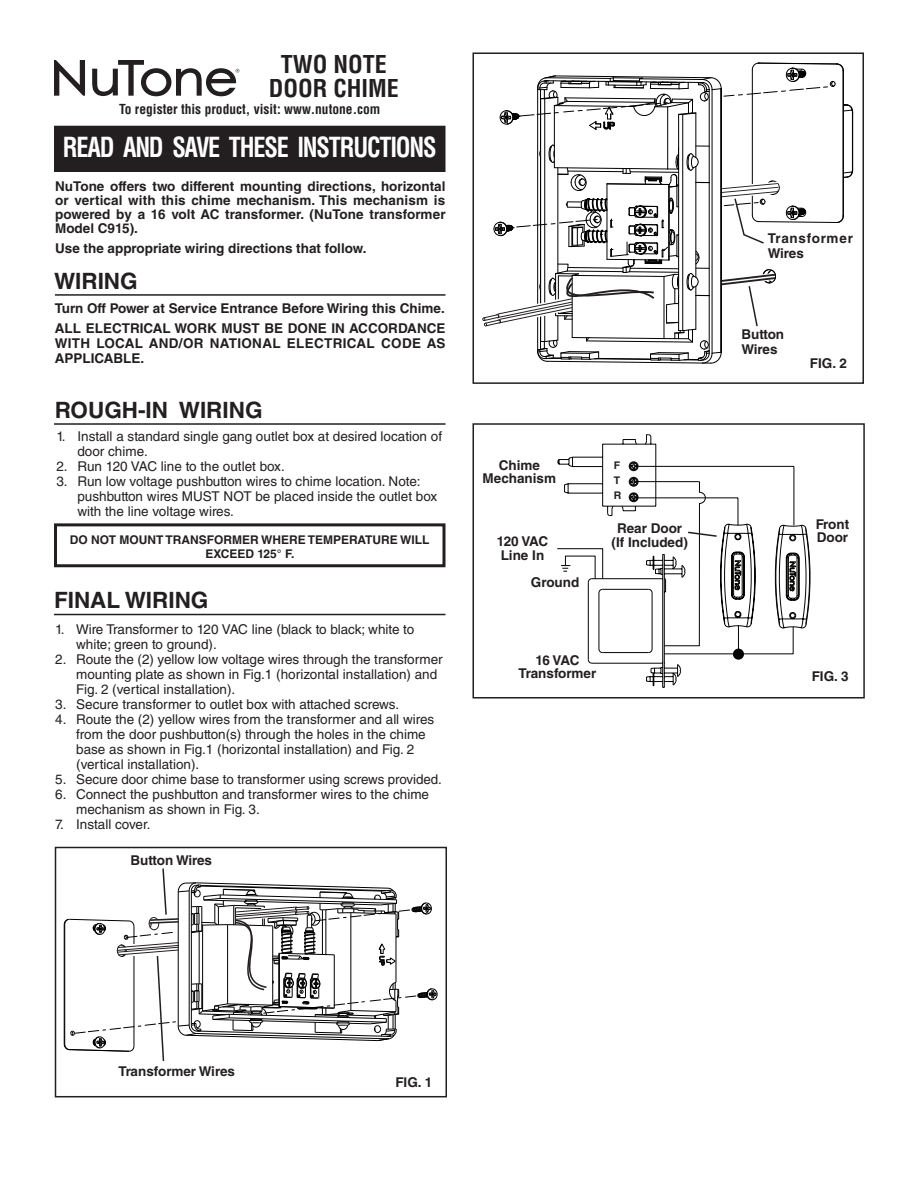
<style>
.page{position:relative;width:918px;height:1188px;background:#fff}
.page>*{position:absolute;margin:0;border:0;box-sizing:border-box;transform-origin:0 0}
.t1{font:700 condensed 27px "Helvetica LT Std";letter-spacing:-.05em;color:#fff;scale:.9 1}
.Body_txt{font:700 condensed 24px "Helvetica LT Std";color:#231f20}
.t2{font:700 22.5px "Helvetica LT Std";color:#231f20}
.t3{font:13.5px/15px "Helvetica LT Std";color:#231f20}
.t4{font:700 13.5px/14.2px "Helvetica LT Std";color:#231f20;text-align:justify}
.Subhead_2{font:700 condensed 13.5px "Helvetica LT Std";color:#231f20}
.t5{font:700 13.5px/15px "Helvetica LT Std";letter-spacing:.04em;color:#231f20}
.t6{font:700 12px/14.4px "Helvetica LT Std";color:#231f20;text-align:center}
.t7{font:700 10.5px "Helvetica LT Std";color:#231f20}
</style>
<div class="page">
<hr style="left:537px;top:88px;width:1px;height:263px;background:#000">
<hr style="left:540px;top:99px;width:1px;height:242px;background:#000">
<hr style="left:544px;top:99px;width:1px;height:243px;background:#000">
<hr style="left:554px;top:106px;width:1px;height:62px;background:#000">
<hr style="left:667px;top:107px;width:1px;height:62px;background:#000">
<hr style="left:678px;top:114px;width:1px;height:217px;background:#000">
<hr style="left:682px;top:114px;width:1px;height:217px;background:#000">
<hr style="left:695px;top:113px;width:1px;height:44px;background:#000">
<hr style="left:709px;top:90px;width:1px;height:263px;background:#000">
<hr style="left:712px;top:90px;width:1px;height:263px;background:#000">
<hr style="left:752px;top:70px;width:1px;height:145px;background:#000">
<hr style="left:843px;top:71px;width:1px;height:145px;background:#000">
<hr style="left:852px;top:112px;width:1px;height:58px;background:#000">
<svg style="left:499px;top:62px;width:355px;height:69px"></svg>
<hr style="left:721px;top:89px;width:1px;height:263px;background:#000">
<svg style="left:588px;top:435px;width:207px;height:251px"></svg>
<hr style="left:54px;top:614px;width:392px;height:1px;background:#231f20">
<hr style="left:54px;top:423px;width:392px;height:2px;background:#231f20">
<hr style="left:55px;top:294px;width:390px;height:2px;background:#231f20">
<div style="left:54px;top:523px;width:392px;height:44px;border:3px solid #231f20"></div>
<div style="left:55px;top:126px;width:390px;height:45px;background:#231f20"></div>
<div style="left:54px;top:126px;width:392px;height:46px;border:2px solid #231f20"></div>
<svg style="left:63px;top:868px;width:375px;height:193px"></svg>
<svg style="left:482px;top:143px;width:372px;height:221px"></svg>
<div style="left:55px;top:847px;width:392px;height:250px;border:2px solid #231f20"></div>
<div style="left:472px;top:52px;width:392px;height:332px;border:2px solid #231f20"></div>
<div style="left:472px;top:423px;width:393px;height:276px;border:2px solid #231f20"></div>
<svg style="left:54px;top:60px;width:185px;height:36px"></svg>
<svg style="left:557px;top:481px;width:253px;height:201px"></svg>
<p class="Body_txt" style="left:281px;top:49px;width:107px">TWO NOTE</p>
<p class="Body_txt" style="left:269px;top:73px;width:132px">DOOR CHIME</p>
<p class="Subhead_2" style="left:119px;top:101px;width:263px">To register this product, visit: www.nutone.com</p>
<p class="t1" style="left:63px;top:130px;width:417px">READ AND SAVE THESE INSTRUCTIONS</p>
<p class="t4" style="left:55px;top:179px;width:392px">NuTone offers two different mounting directions, horizontal or vertical with this chime mechanism. This mechanism is powered by a 16 volt AC transformer. (NuTone transformer Model C915).</p>
<p class="t4" style="left:55px;top:241px;width:313px">Use the appropriate wiring directions that follow.</p>
<p class="t2" style="left:54px;top:267px;width:85px">WIRING</p>
<p class="t4" style="left:55px;top:301px;width:392px">Turn Off Power at Service Entrance Before Wiring this Chime.</p>
<p class="t4" style="left:55px;top:321px;width:392px;line-height:15px">ALL ELECTRICAL WORK MUST BE DONE IN ACCORDANCE WITH LOCAL AND/OR NATIONAL ELECTRICAL CODE AS APPLICABLE.</p>
<p class="t2" style="left:55px;top:397px;width:209px">ROUGH-IN WIRING</p>
<p class="t3" style="left:77px;top:428px;width:366px;text-indent:-21px">1. Install a standard single gang outlet box at desired location of door chime.</p>
<p class="t3" style="left:56px;top:458px;width:230px">2. Run 120 VAC line to the outlet box.</p>
<p class="t3" style="left:77px;top:473px;width:361px;text-indent:-21px">3. Run low voltage pushbutton wires to chime location. Note: pushbutton wires MUST NOT be placed inside the outlet box with the line voltage wires.</p>
<p class="t6" style="left:70px;top:532px;width:361px">DO NOT MOUNT TRANSFORMER WHERE TEMPERATURE WILL<br>EXCEED 125° F.</p>
<p class="t2" style="left:54px;top:586px;width:156px">FINAL WIRING</p>
<p class="t3" style="left:76px;top:621px;width:340px;text-indent:-21px">1. Wire Transformer to 120 VAC line (black to black; white to white; green to ground).</p>
<p class="t3" style="left:76px;top:651px;width:368px;text-indent:-21px">2. Route the (2) yellow low voltage wires through the transformer mounting plate as shown in Fig.1 (horizontal installation) and<br>Fig. 2 (vertical installation).</p>
<p class="t3" style="left:55px;top:696px;width:346px">3. Secure transformer to outlet box with attached screws.</p>
<p class="t3" style="left:76px;top:711px;width:360px;text-indent:-21px">4. Route the (2) yellow wires from the transformer and all wires from the door pushbutton(s) through the holes in the chime base as shown in Fig.1 (horizontal installation) and Fig. 2 (vertical installation).</p>
<p class="t3" style="left:55px;top:771px;width:388px">5. Secure door chime base to transformer using screws provided.</p>
<p class="t3" style="left:76px;top:786px;width:354px;text-indent:-21px">6. Connect the pushbutton and transformer wires to the chime mechanism as shown in Fig. 3.</p>
<p class="t3" style="left:55px;top:816px;width:97px">7. Install cover.</p>
<p class="t4" style="left:131px;top:853px;width:83px">Button Wires</p>
<p class="t4" style="left:483px;top:458px;width:75px;line-height:13.5px;text-align:center">Chime<br>Mechanism</p>
<p class="t4" style="left:497px;top:534px;width:53px">120 VAC</p>
<p class="t4" style="left:501px;top:548px;width:45px">Line In</p>
<p class="t4" style="left:531px;top:575px;width:50px">Ground</p>
<p class="t7" style="left:614px;top:459px;width:8px">F</p>
<p class="t7" style="left:614px;top:474px;width:8px">T</p>
<p class="t7" style="left:614px;top:489px;width:9px">R</p>
<p class="t4" style="left:617px;top:521px;width:66px">Rear Door</p>
<p class="t4" style="left:612px;top:535px;width:78px">(If Included)</p>
<p class="t4" style="left:535px;top:653px;width:46px">16 VAC</p>
<p class="t4" style="left:519px;top:666px;width:79px">Transformer</p>
<p class="t5" style="left:768px;top:230px;width:87px">Transformer<br>Wires</p>
<p class="t4" style="left:741px;top:327px;width:44px">Button</p>
<p class="t4" style="left:741px;top:342px;width:38px">Wires</p>
<p class="t4" style="left:810px;top:356px;width:38px">FIG. 2</p>
<p class="t4" style="left:816px;top:517px;width:35px">Front</p>
<p class="t4" style="left:817px;top:530px;width:33px">Door</p>
<p class="t4" style="left:812px;top:669px;width:38px">FIG. 3</p>
<p class="t4" style="left:118px;top:1064px;width:118px">Transformer Wires</p>
<p class="t4" style="left:395px;top:1075px;width:38px">FIG. 1</p>
</div>
